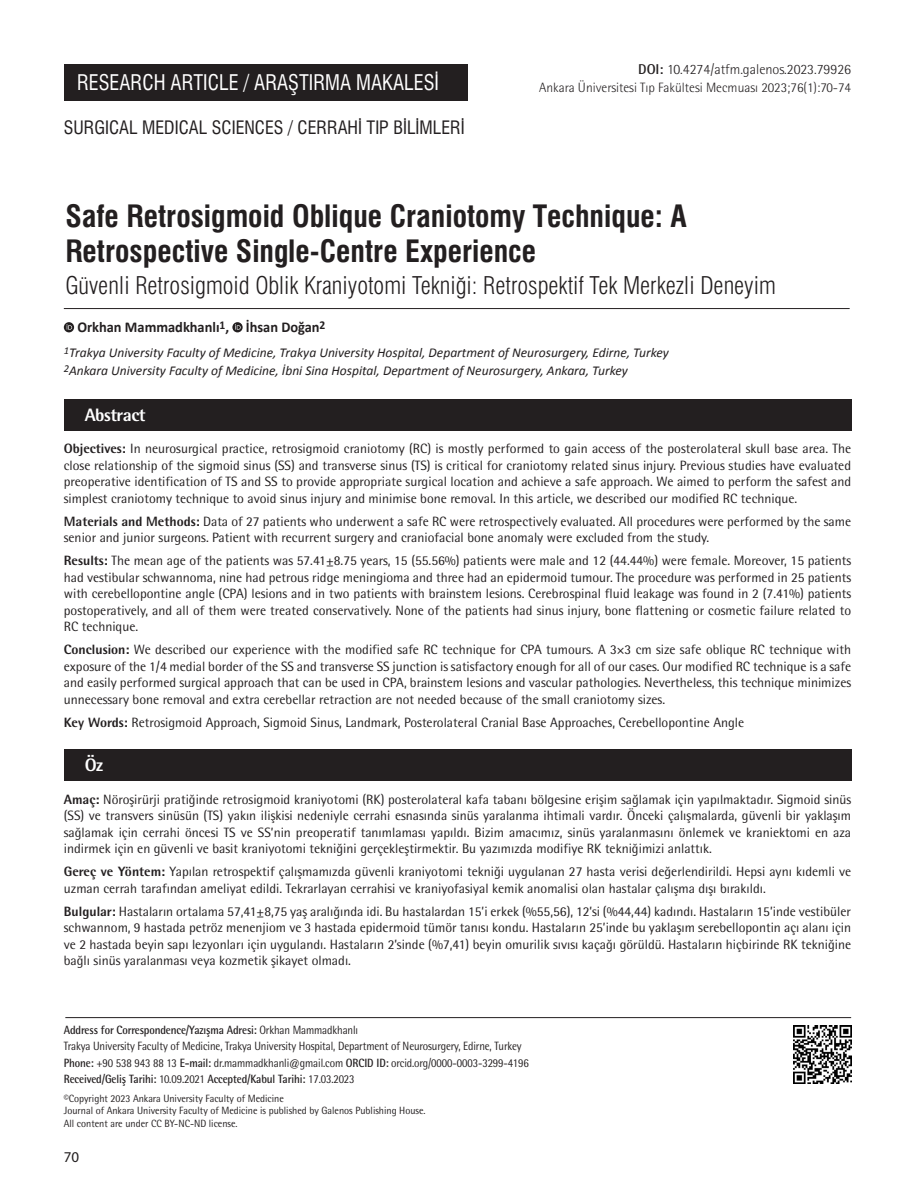
<style>
.page{position:relative;width:915px;height:1191px;background:#fff}
.page>*{position:absolute;margin:0;border:0;box-sizing:border-box;transform-origin:0 0}
._1__BASLIK{font:30px/34.5px "Swiss Condensed Bold Tr";color:#231f20}
._2__BASLIK{font:24px "Swiss Condensed Light Tr";color:#231f20}
.t1{font:21px "Swiss Condensed Tr";color:#fff;scale:.96 1}
.ALT_TÜR{font:18px "Swiss Condensed Tr";color:#231f20}
.t2{font:800 18px "Rotis Semi Sans Std";letter-spacing:-.025em;color:#fff}
.YAZARLAR{font:700 15px "Calibri";color:#231f20;scale:.96 1}
.t3{font:15px "Myriad Pro";color:#231f20}
.DOİ{font:300 14.25px "Rotis Semi Sans Std";color:#231f20}
.OZET{font:13.5px/16.5px "Rotis Semi Sans Std";color:#231f20;text-align:justify}
.KURUMLAR{font:italic 13.5px "Calibri";color:#231f20}
.SAYFA_ARA{font:300 13.5px "Rotis Semi Sans Std";color:#231f20}
.t4{font:12px "Rotis Semi Sans Std";letter-spacing:-.01em;color:#231f20;scale:.9 1}
.t5{font:700 12px "Rotis Semi Sans Std";letter-spacing:-.01em;color:#231f20;scale:.9 1}
.t6{font:10.5px/12.8px "Rotis Semi Sans Std";color:#231f20;scale:.95 1}
.s1{font-weight:700}
.s2{font-weight:800}
.s3{font-weight:400}
</style>
<div class="page">
<div style="left:64px;top:64px;width:403px;height:37px;background:#231f20"></div>
<svg style="left:64px;top:322px;width:10px;height:10px"></svg>
<svg style="left:67px;top:324px;width:5px;height:6px"></svg>
<svg style="left:232px;top:322px;width:10px;height:10px"></svg>
<svg style="left:235px;top:324px;width:6px;height:6px"></svg>
<hr style="left:64px;top:308px;width:785px;height:1px;background:#231f20">
<div style="left:64px;top:399px;width:786px;height:31px;background:#231f20"></div>
<div style="left:64px;top:749px;width:786px;height:32px;background:#231f20"></div>
<hr style="left:65px;top:1017px;width:785px;height:1px;background:#231f20">
<img style="left:793px;top:1025px;width:57px;height:58px">
<h3 class="t1" style="left:77px;top:70px;width:378px">RESEARCH ARTICLE / ARAŞTIRMA MAKALESİ</h3>
<p class="ALT_TÜR" style="left:64px;top:117px;width:402px">SURGICAL MEDICAL SCIENCES / CERRAHİ TIP BİLİMLERİ</p>
<p class="DOİ" style="left:638px;top:61px;width:214px"><span class="s1">DOI:</span> 10.4274/atfm.galenos.2023.79926</p>
<p class="SAYFA_ARA" style="left:539px;top:79px;width:313px">Ankara Üniversitesi Tıp Fakültesi Mecmuası 2023;76(1):70-74</p>
<p class="_1__BASLIK" style="left:65px;top:199px;width:623px">Safe Retrosigmoid Oblique Craniotomy Technique: A<br>Retrospective Single-Centre Experience</p>
<p class="_2__BASLIK" style="left:65px;top:271px;width:711px">Güvenli Retrosigmoid Oblik Kraniyotomi Tekniği: Retrospektif Tek Merkezli Deneyim</p>
<p class="YAZARLAR" style="left:77px;top:318px;width:260px">Orkhan Mammadkhanlı<sup>1</sup>, İhsan Doğan<sup>2</sup></p>
<p class="KURUMLAR" style="left:64px;top:344px;width:606px"><sup>1</sup>Trakya University Faculty of Medicine, Trakya University Hospital, Department of Neurosurgery, Edirne, Turkey</p>
<p class="KURUMLAR" style="left:64px;top:362px;width:565px"><sup>2</sup>Ankara University Faculty of Medicine, İbni Sina Hospital, Department of Neurosurgery, Ankara, Turkey</p>
<p class="t2" style="left:85px;top:403px;width:62px">Abstract</p>
<p class="OZET" style="left:64px;top:440px;width:788px"><span class="s2">Objectives:</span> In neurosurgical practice, retrosigmoid craniotomy (RC) is mostly performed to gain access of the posterolateral skull base area. The close relationship of the sigmoid sinus (SS) and transverse sinus (TS) is critical for craniotomy related sinus injury. Previous studies have evaluated preoperative identification of TS and SS to provide appropriate surgical location and achieve a safe approach. We aimed to perform the safest and simplest craniotomy technique to avoid sinus injury and minimise bone removal. In this article, we described our modified RC technique.</p>
<p class="OZET" style="left:64px;top:513px;width:788px"><span class="s2">Materials and Methods:</span> Data of 27 patients who underwent a safe RC were retrospectively evaluated. All procedures were performed by the same senior and junior surgeons. Patient with recurrent surgery and craniofacial bone anomaly were excluded from the study.</p>
<p class="OZET" style="left:64px;top:552px;width:788px"><span class="s2">Results:</span> The mean age of the patients was 57.41±8.75 years, 15 (55.56%) patients were male and 12 (44.44%) were female. Moreover, 15 patients had vestibular schwannoma, nine had petrous ridge meningioma and three had an epidermoid tumour. The procedure was performed in 25 patients with cerebellopontine angle (CPA) lesions and in two patients with brainstem lesions. Cerebrospinal fluid leakage was found in 2 (7.41%) patients postoperatively, and all of them were treated conservatively. None of the patients had sinus injury, bone flattening or cosmetic failure related to RC technique.</p>
<p class="OZET" style="left:64px;top:641px;width:788px"><span class="s2">Conclusion:</span> We described our experience with the modified safe RC technique for CPA tumours. A 3×3 cm size safe oblique RC technique with exposure of the 1/4 medial border of the SS and transverse SS junction is satisfactory enough for all of our cases. Our modified RC technique is a safe and easily performed surgical approach that can be used in CPA, brainstem lesions and vascular pathologies. Nevertheless, this technique minimizes unnecessary bone removal and extra cerebellar retraction are not needed because of the small craniotomy sizes.</p>
<p class="OZET" style="left:64px;top:713px;width:681px"><span class="s2">Key Words:</span> Retrosigmoid Approach, Sigmoid Sinus, Landmark, Posterolateral Cranial Base Approaches, Cerebellopontine Angle</p>
<p class="t2" style="left:85px;top:754px;width:20px">Öz</p>
<p class="OZET" style="left:64px;top:791px;width:788px"><span class="s2">Amaç:</span> Nöroşirürji pratiğinde retrosigmoid kraniyotomi (RK) posterolateral kafa tabanı bölgesine erişim sağlamak için yapılmaktadır. Sigmoid sinüs (SS) ve transvers sinüsün (TS) yakın ilişkisi nedeniyle cerrahi esnasında sinüs yaralanma ihtimali vardır. Önceki çalışmalarda, güvenli bir yaklaşım sağlamak için cerrahi öncesi TS ve SS’nin preoperatif tanımlaması yapıldı. Bizim amacımız, sinüs yaralanmasını önlemek ve kraniektomi en aza indirmek için en güvenli ve basit kraniyotomi tekniğini gerçekleştirmektir. Bu yazımızda modifiye RK tekniğimizi anlattık.</p>
<p class="OZET" style="left:64px;top:863px;width:788px"><span class="s2">Gereç ve Yöntem:</span> Yapılan retrospektif çalışmamızda güvenli kraniyotomi tekniği uygulanan 27 hasta verisi değerlendirildi. Hepsi aynı kıdemli ve uzman cerrah tarafından ameliyat edildi. Tekrarlayan cerrahisi ve kraniyofasiyal kemik anomalisi olan hastalar çalışma dışı bırakıldı.</p>
<p class="OZET" style="left:64px;top:902px;width:788px"><span class="s2">Bulgular:</span> Hastaların ortalama 57,41±8,75 yaş aralığında idi. Bu hastalardan 15’i erkek (%55,56), 12’si (%44,44) kadındı. Hastaların 15’inde vestibüler schwannom, 9 hastada petröz menenjiom ve 3 hastada epidermoid tümör tanısı kondu. Hastaların 25’inde bu yaklaşım serebellopontin açı alanı için ve 2 hastada beyin sapı lezyonları için uygulandı. Hastaların 2’sinde (%7,41) beyin omurilik sıvısı kaçağı görüldü. Hastaların hiçbirinde RK tekniğine bağlı sinüs yaralanması veya kozmetik şikayet olmadı.</p>
<p class="t5" style="left:64px;top:1022px;width:328px">Address for Correspondence/Yazışma Adresi: <span class="s3">Orkhan Mammadkhanlı</span></p>
<p class="t4" style="left:64px;top:1039px;width:510px">Trakya University Faculty of Medicine, Trakya University Hospital, Department of Neurosurgery, Edirne, Turkey</p>
<p class="t4" style="left:64px;top:1055px;width:518px"><span class="s1">Phone:</span> +90 538 943 88 13 <span class="s1">E-mail:</span> dr.mammadkhanli@gmail.com <span class="s1">ORCID ID:</span> orcid.org/0000-0003-3299-4196</p>
<p class="t5" style="left:64px;top:1071px;width:324px">Received/Geliş Tarihi: <span class="s3">10.09.2021</span> Accepted/Kabul Tarihi: <span class="s3">17.03.2023</span></p>
<p class="t6" style="left:64px;top:1091px;width:382px">©️Copyright 2023 Ankara University Faculty of Medicine<br>Journal of Ankara University Faculty of Medicine is published by Galenos Publishing House.<br>All content are under CC BY-NC-ND license.</p>
<p class="t3" style="left:64px;top:1147px;width:17px">70</p>
</div>
